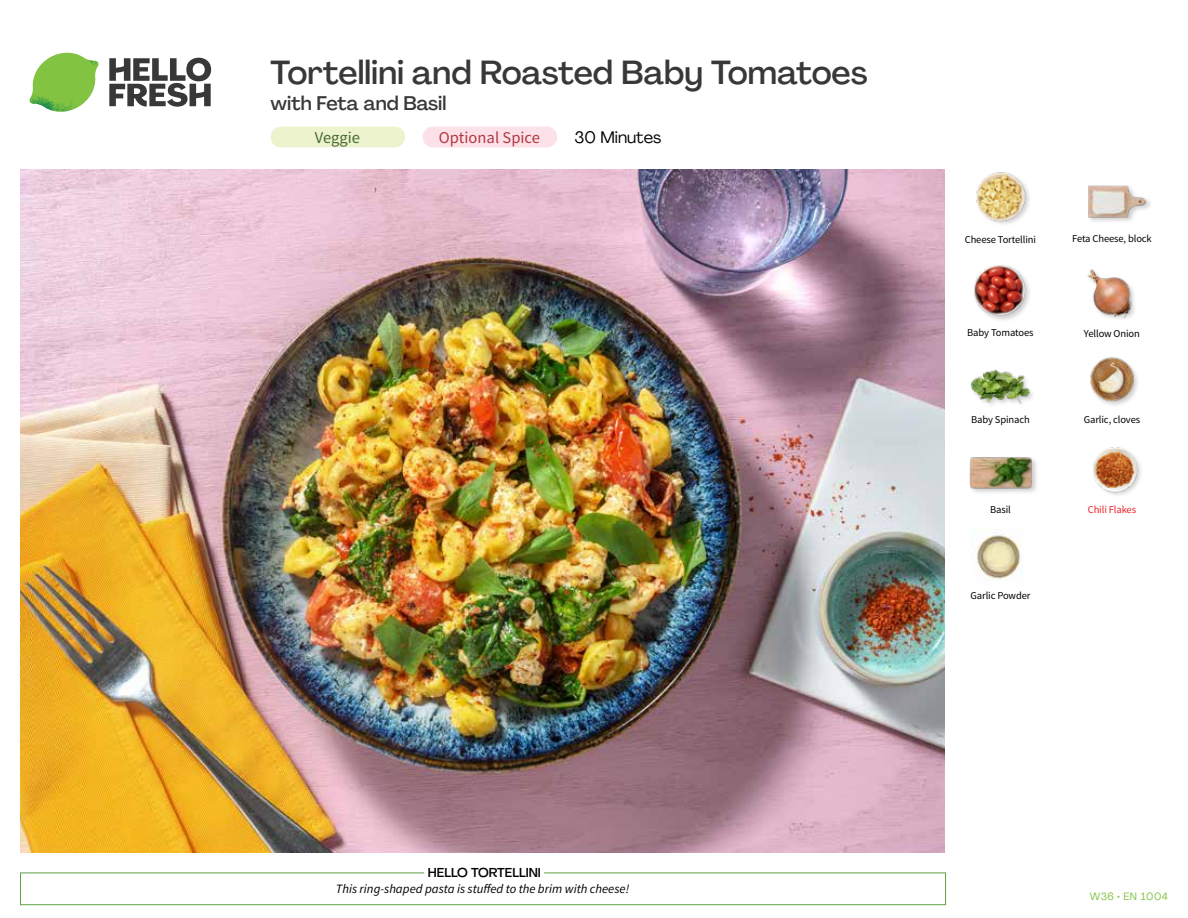
<style>
.page{position:relative;width:1188px;height:918px;background:#fff}
.page>*{position:absolute;margin:0;border:0;box-sizing:border-box;transform-origin:0 0}
.t1{font:500 33px "Agrandir";color:#383839}
.t2{font:500 19.5px "Agrandir";color:#383839}
.t3{font:16.5px "Source Sans Pro";color:#b33841}
.t4{font:16.5px "Agrandir";color:#000}
.t5{font:16.5px "Source Sans Pro";color:#476b32}
.t6{font:italic 12.75px "Source Sans Pro";color:#000}
.t7{font:500 12.75px "Agrandir";color:#000}
.t8{font:10.5px "Source Sans Pro";letter-spacing:-.01em;color:#000}
.t9{font:10.5px "Source Sans Pro";letter-spacing:-.01em;color:#ec2027}
.t10{font:10.5px "Agrandir";letter-spacing:.05em;color:#82c341}
</style>
<div class="page">
<svg style="left:109px;top:57px;width:102px;height:50px"></svg>
<svg style="left:34px;top:53px;width:62px;height:40px"></svg>
<img style="left:67px;top:53px;width:32px;height:26px">
<img style="left:33px;top:75px;width:59px;height:11px">
<img style="left:29px;top:79px;width:61px;height:33px">
<img style="left:65px;top:86px;width:27px;height:25px">
<div style="left:20px;top:873px;width:926px;height:32px;border:1px solid #609f43"></div>
<div style="left:424px;top:865px;width:120px;height:15px;background:#fff"></div>
<img style="left:21px;top:170px;width:924px;height:682px">
<div style="left:271px;top:127px;width:134px;height:20px;background:#edf3cd;border-radius:10px"></div>
<div style="left:423px;top:127px;width:134px;height:20px;background:#fce1e9;border-radius:10px"></div>
<img style="left:976px;top:529px;width:46px;height:51px">
<img style="left:1092px;top:447px;width:49px;height:48px">
<div style="left:969px;top:455px;width:70px;height:40px;background:#000;opacity:.2"></div>
<img style="left:969px;top:455px;width:64px;height:40px">
<img style="left:1090px;top:357px;width:48px;height:48px">
<div style="left:970px;top:369px;width:66px;height:41px;background:#000;opacity:.2"></div>
<img style="left:971px;top:369px;width:59px;height:41px">
<img style="left:1087px;top:269px;width:48px;height:50px">
<div style="left:973px;top:264px;width:60px;height:59px;background:#000;opacity:.2"></div>
<img style="left:974px;top:264px;width:52px;height:52px">
<div style="left:1087px;top:184px;width:66px;height:40px;background:#000;opacity:.2"></div>
<img style="left:1087px;top:184px;width:60px;height:40px">
<img style="left:976px;top:172px;width:54px;height:52px">
<h1 class="t1" style="left:271px;top:52px;width:599px">Tortellini and Roasted Baby Tomatoes</h1>
<h2 class="t2" style="left:271px;top:91px;width:177px">with Feta and Basil</h2>
<h3 class="t5" style="left:315px;top:128px;width:47px">Veggie</h3>
<h3 class="t3" style="left:439px;top:128px;width:103px">Optional Spice</h3>
<h3 class="t4" style="left:575px;top:127px;width:88px">30 Minutes</h3>
<p class="t8" style="left:965px;top:233px;width:73px">Cheese Tortellini</p>
<p class="t8" style="left:1072px;top:232px;width:81px">Feta Cheese, block</p>
<p class="t8" style="left:967px;top:326px;width:68px">Baby Tomatoes</p>
<p class="t8" style="left:1084px;top:327px;width:57px">Yellow Onion</p>
<p class="t8" style="left:971px;top:413px;width:60px">Baby Spinach</p>
<p class="t8" style="left:1084px;top:413px;width:58px">Garlic, cloves</p>
<p class="t8" style="left:990px;top:503px;width:22px">Basil</p>
<p class="t9" style="left:1088px;top:503px;width:50px">Chili Flakes</p>
<p class="t8" style="left:970px;top:589px;width:61px">Garlic Powder</p>
<p class="t7" style="left:428px;top:864px;width:115px">HELLO TORTELLINI</p>
<p class="t6" style="left:336px;top:881px;width:295px">This ring-shaped pasta is stuffed to the brim with cheese!</p>
<p class="t10" style="left:1090px;top:890px;width:80px">W36 • EN 1004</p>
</div>
